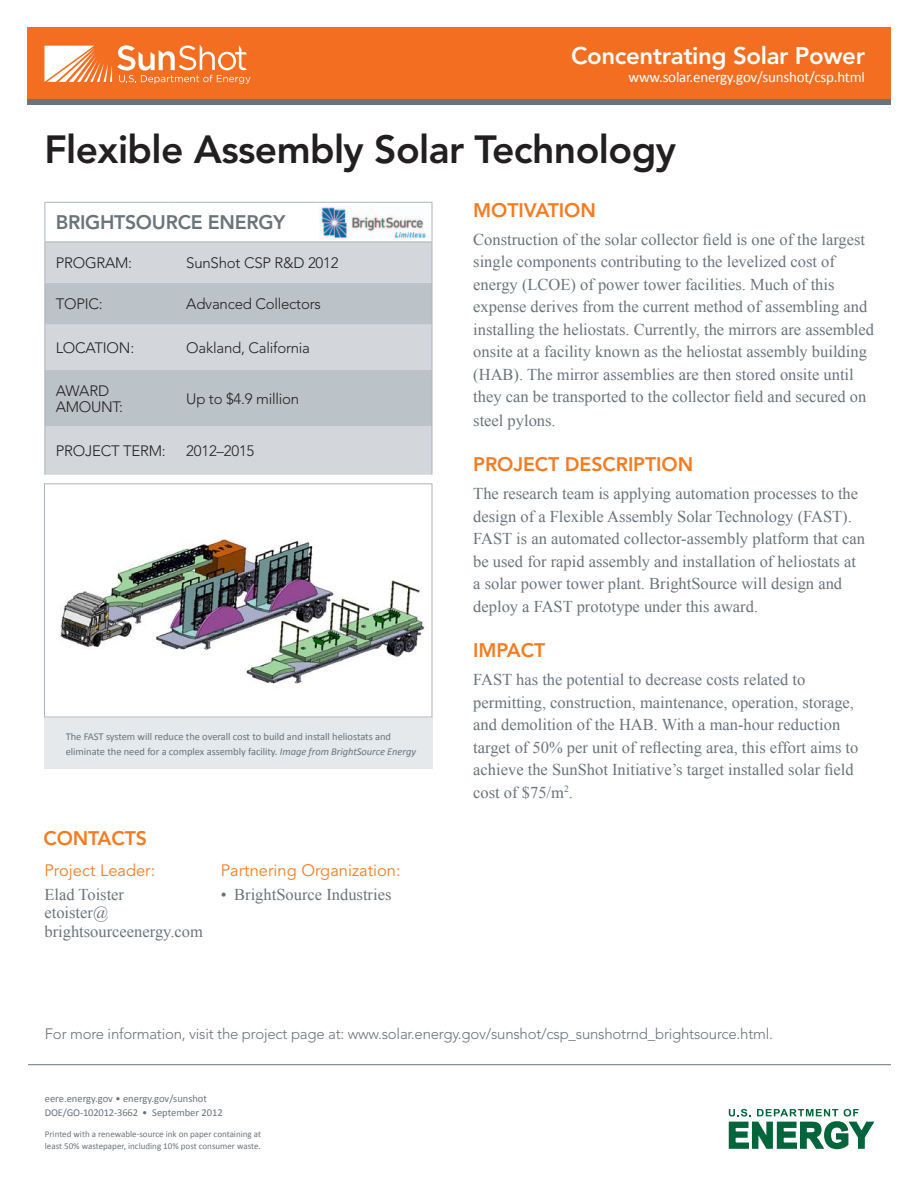
<style>
.page{position:relative;width:918px;height:1188px;background:#fff}
.page>*{position:absolute;margin:0;border:0;box-sizing:border-box;transform-origin:0 0}
.t1{font:800 39px "Avenir LT Std";letter-spacing:-.015em;color:#231f20}
.t2{font:800 24px "Avenir LT Std";letter-spacing:-.015em;color:#fff}
.Orange_subhead{font:800 19.5px "Avenir LT Std";letter-spacing:-.005em;color:#f47b21}
.Orange_subhead-2{font:800 19.5px "Avenir LT Std";letter-spacing:-.015em;color:#6a747b}
.Body{font:16.5px/22.5px "Times New Roman";color:#6a747b}
.Body-2{font:16.5px "Avenir LT Std";color:#f48026}
.table_list{font:300 15px/16.5px "Avenir LT Std";letter-spacing:-.015em;color:#231f20}
.table_list-2{font:300 15px "Avenir LT Std";letter-spacing:-.015em;color:#6a747b}
.table_list-3{font:15px "Calibri";letter-spacing:-.015em;color:#fff}
.Footer_info{font:10.5px/15px "Calibri";letter-spacing:-.005em;color:#6a747b}
.Recycle_info{font:9px/12px "Calibri";color:#6a747b}
.s1{font-style:italic}
</style>
<div class="page">
<div style="left:27px;top:27px;width:864px;height:73px;background:#f36e21"></div>
<svg style="left:44px;top:45px;width:207px;height:39px"></svg>
<div style="left:27px;top:100px;width:864px;height:5px;background:#6a747b"></div>
<svg style="left:729px;top:1109px;width:145px;height:40px"></svg>
<div style="left:45px;top:242px;width:387px;height:233px;background:#d3d7db"></div>
<svg style="left:45px;top:283px;width:387px;height:144px;background:#c3c9ce"></svg>
<hr style="left:44px;top:242px;width:131px;height:1px;background:#adb4ba">
<hr style="left:176px;top:242px;width:256px;height:1px;background:#adb4ba">
<hr style="left:44px;top:202px;width:131px;height:1px;background:#adb4ba">
<hr style="left:44px;top:203px;width:1px;height:39px;background:#adb4ba">
<hr style="left:176px;top:202px;width:256px;height:1px;background:#adb4ba">
<hr style="left:432px;top:203px;width:1px;height:39px;background:#adb4ba">
<hr style="left:44px;top:242px;width:1px;height:41px;background:#adb4ba">
<hr style="left:432px;top:242px;width:1px;height:41px;background:#adb4ba">
<hr style="left:44px;top:283px;width:1px;height:42px;background:#adb4ba">
<hr style="left:432px;top:283px;width:1px;height:42px;background:#adb4ba">
<hr style="left:44px;top:325px;width:1px;height:45px;background:#adb4ba">
<hr style="left:432px;top:325px;width:1px;height:45px;background:#adb4ba">
<hr style="left:44px;top:370px;width:1px;height:57px;background:#adb4ba">
<hr style="left:432px;top:370px;width:1px;height:57px;background:#adb4ba">
<hr style="left:44px;top:427px;width:1px;height:48px;background:#adb4ba">
<hr style="left:432px;top:427px;width:1px;height:48px;background:#adb4ba">
<div style="left:44px;top:717px;width:388px;height:52px;background:#e6e9eb"></div>
<img style="left:321px;top:206px;width:108px;height:33px">
<hr style="left:28px;top:1064px;width:863px;height:1px;background:#6a747b">
<img style="left:60px;top:539px;width:365px;height:145px">
<div style="left:44px;top:483px;width:388px;height:234px;border:1px solid #adb4ba"></div>
<p class="t2" style="left:571px;top:42px;width:295px">Concentrating Solar Power</p>
<p class="table_list-3" style="left:628px;top:68px;width:238px">www.solar.energy.gov/sunshot/csp.html</p>
<p class="t1" style="left:44px;top:126px;width:633px">Flexible Assembly Solar Technology</p>
<p class="Orange_subhead-2" style="left:56px;top:211px;width:231px">BRIGHTSOURCE ENERGY</p>
<p class="table_list" style="left:56px;top:255px;width:78px">PROGRAM:</p>
<p class="table_list" style="left:186px;top:255px;width:154px">SunShot CSP R&amp;D 2012</p>
<p class="table_list" style="left:56px;top:296px;width:48px">TOPIC:</p>
<p class="table_list" style="left:186px;top:296px;width:136px">Advanced Collectors</p>
<p class="table_list" style="left:56px;top:340px;width:80px">LOCATION:</p>
<p class="table_list" style="left:186px;top:340px;width:125px">Oakland, California</p>
<p class="table_list" style="left:56px;top:382px;width:69px">AWARD<br>AMOUNT:</p>
<p class="table_list" style="left:186px;top:390px;width:114px">Up to $4.9 million</p>
<p class="table_list" style="left:56px;top:443px;width:112px">PROJECT TERM:</p>
<p class="table_list" style="left:186px;top:443px;width:70px">2012–2015</p>
<p class="Footer_info" style="left:66px;top:729px;width:352px">The FAST system will reduce the overall cost to build and install heliostats and eliminate the need for a complex assembly facility. <span class="s1">Image from BrightSource Energy</span></p>
<p class="Orange_subhead" style="left:43px;top:827px;width:105px">CONTACTS</p>
<p class="Body-2" style="left:44px;top:861px;width:112px">Project Leader:</p>
<p class="Body" style="left:44px;top:885px;width:81px;line-height:18px">Elad Toister etoister@</p>
<p class="Body" style="left:44px;top:920px;width:160px">brightsourceenergy.com</p>
<p class="Body-2" style="left:221px;top:861px;width:181px">Partnering Organization:</p>
<p class="Body" style="left:221px;top:883px;width:172px">• BrightSource Industries</p>
<p class="Orange_subhead" style="left:473px;top:198px;width:124px">MOTIVATION</p>
<p class="Body" style="left:473px;top:228px;width:402px">Construction of the solar collector field is one of the largest single components contributing to the levelized cost of energy (LCOE) of power tower facilities. Much of this expense derives from the current method of assembling and installing the heliostats. Currently, the mirrors are assembled onsite at a facility known as the heliostat assembly building (HAB). The mirror assemblies are then stored onsite until they can be transported to the collector field and secured on</p>
<p class="Body" style="left:473px;top:409px;width:84px">steel pylons.</p>
<p class="Orange_subhead" style="left:473px;top:453px;width:221px">PROJECT DESCRIPTION</p>
<p class="Body" style="left:473px;top:482px;width:393px">The research team is applying automation processes to the design of a Flexible Assembly Solar Technology (FAST).<br>FAST is an automated collector-assembly platform that can be used for rapid assembly and installation of heliostats at a solar power tower plant. BrightSource will design and deploy a FAST prototype under this award.</p>
<p class="Orange_subhead" style="left:473px;top:639px;width:74px">IMPACT</p>
<p class="Body" style="left:473px;top:668px;width:387px">FAST has the potential to decrease costs related to permitting, construction, maintenance, operation, storage, and demolition of the HAB. With a man-hour reduction target of 50% per unit of reflecting area, this effort aims to achieve the SunShot Initiative’s target installed solar field cost of $75/m<sup>2</sup>.</p>
<p class="table_list-2" style="left:45px;top:1025px;width:730px">For more information, visit the project page at: www.solar.energy.gov/sunshot/csp_sunshotrnd_brightsource.html.</p>
<p class="Footer_info" style="left:45px;top:1091px;width:164px">eere.energy.gov • energy.gov/sunshot</p>
<p class="Footer_info" style="left:45px;top:1105px;width:179px">DOE/GO-102012-3662 • September 2012</p>
<p class="Recycle_info" style="left:45px;top:1128px;width:218px">Printed with a renewable-source ink on paper containing at least 50% wastepaper, including 10% post consumer waste.</p>
</div>
